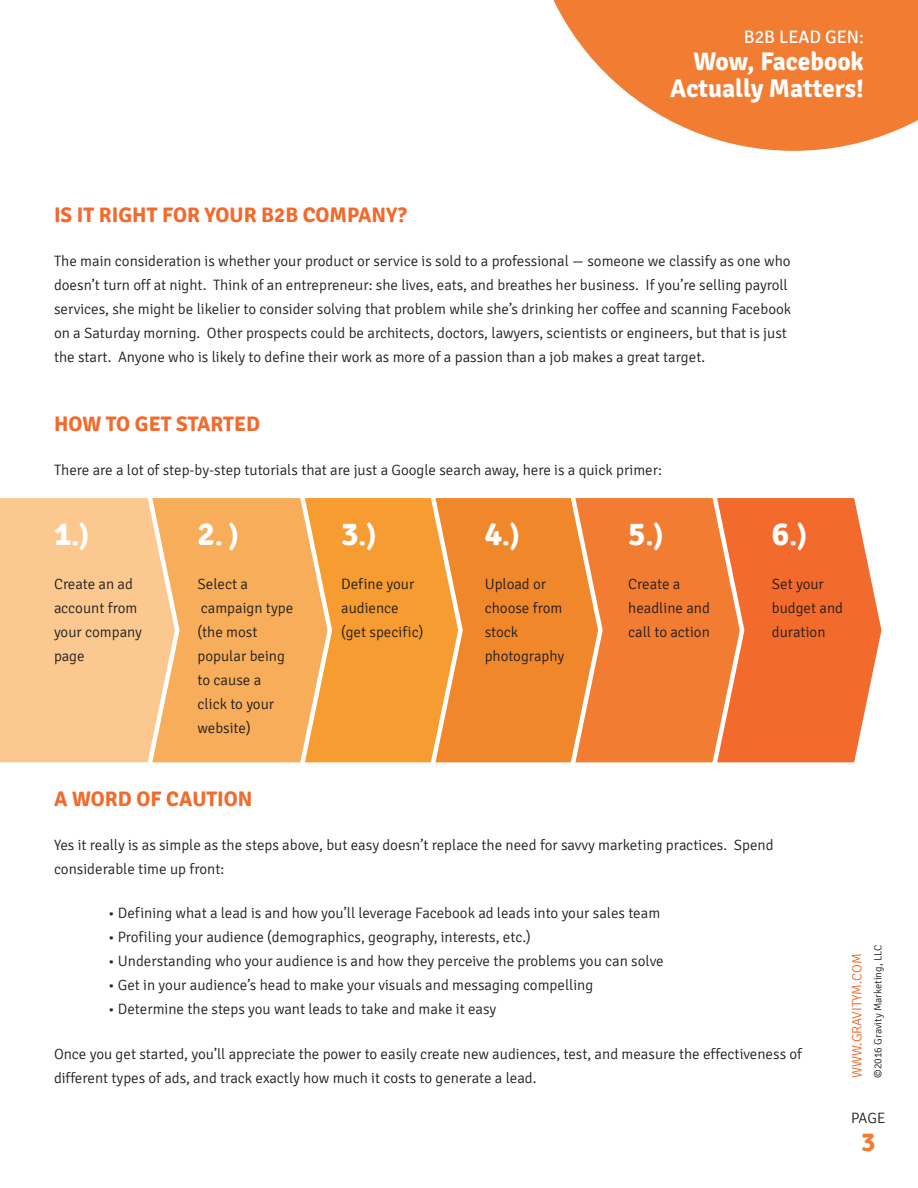
<style>
.page{position:relative;width:918px;height:1188px;background:#fff}
.page>*{position:absolute;margin:0;border:0;box-sizing:border-box;transform-origin:0 0}
.t1{font:700 27px "Signika";color:#fff}
.t2{font:700 27px "Signika";color:#f27c32}
.t3{font:700 25.5px/27px "Signika";color:#fff;text-align:right}
.t4{font:700 21px "Signika";color:#f26a2c}
.t5{font:18px "Signika";color:#fff}
.t6{font:300 15px/24px "Signika";color:#231f20}
.t7{font:300 13.5px "Signika";color:#f26a2c}
.t8{font:300 10.5px "Signika";color:#231f20}
.s1{font-size:33px}
</style>
<div class="page">
<svg style="left:553px;top:0;width:365px;height:151px;fill:#f27c32"></svg>
<svg style="left:747px;top:498px;width:135px;height:265px;background:#f37942"></svg>
<svg style="left:605px;top:498px;width:142px;height:265px;background:#f27e38"></svg>
<svg style="left:465px;top:498px;width:140px;height:265px;background:#f18933"></svg>
<svg style="left:334px;top:498px;width:131px;height:265px;background:#f59d38"></svg>
<svg style="left:182px;top:498px;width:152px;height:265px;background:#f7ad5a"></svg>
<svg style="left:0;top:498px;width:182px;height:265px;background:#fac88e"></svg>
<p class="t5" style="left:744px;top:27px;width:122px">B2B LEAD GEN:</p>
<h2 class="t3" style="left:670px;top:48px;width:195px">Wow, Facebook<br>Actually Matters!</h2>
<h3 class="t4" style="left:54px;top:203px;width:355px">IS IT RIGHT FOR YOUR B2B COMPANY?</h3>
<p class="t6" style="left:54px;top:250px;width:739px">The main consideration is whether your product or service is sold to a professional — someone we classify as one who doesn’t turn off at night. Think of an entrepreneur: she lives, eats, and breathes her business. If you’re selling payroll services, she might be likelier to consider solving that problem while she’s drinking her coffee and scanning Facebook on a Saturday morning. Other prospects could be architects, doctors, lawyers, scientists or engineers, but that is just the start. Anyone who is likely to define their work as more of a passion than a job makes a great target.</p>
<h3 class="t4" style="left:54px;top:411px;width:208px">HOW TO GET STARTED</h3>
<p class="t6" style="left:54px;top:458px;width:609px">There are a lot of step-by-step tutorials that are just a Google search away, here is a quick primer:</p>
<h1 class="t1" style="left:54px;top:520px;width:37px"><span class="s1">1</span>.)</h1>
<p class="t6" style="left:54px;top:573px;width:89px">Create an ad account from your company page</p>
<h1 class="t1" style="left:198px;top:520px;width:43px"><span class="s1">2</span>. )</h1>
<p class="t6" style="left:198px;top:573px;width:97px">Select a campaign type (the most popular being to cause a click to your website)</p>
<h1 class="t1" style="left:341px;top:520px;width:37px"><span class="s1">3</span>.)</h1>
<p class="t6" style="left:341px;top:573px;width:84px">Define your audience (get specific)</p>
<h1 class="t1" style="left:485px;top:520px;width:37px"><span class="s1">4</span>.)</h1>
<p class="t6" style="left:485px;top:573px;width:81px">Upload or choose from stock photography</p>
<h1 class="t1" style="left:628px;top:520px;width:37px"><span class="s1">5</span>.)</h1>
<p class="t6" style="left:628px;top:573px;width:83px">Create a headline and call to action</p>
<h1 class="t1" style="left:772px;top:520px;width:37px"><span class="s1">6</span>.)</h1>
<p class="t6" style="left:772px;top:573px;width:73px">Set your budget and duration</p>
<h3 class="t4" style="left:54px;top:786px;width:200px">A WORD OF CAUTION</h3>
<p class="t6" style="left:54px;top:833px;width:721px">Yes it really is as simple as the steps above, but easy doesn’t replace the need for savvy marketing practices. Spend considerable time up front:</p>
<p class="t6" style="left:108px;top:902px;width:554px">• Defining what a lead is and how you’ll leverage Facebook ad leads into your sales team</p>
<p class="t6" style="left:108px;top:926px;width:424px">• Profiling your audience (demographics, geography, interests, etc.)</p>
<p class="t6" style="left:108px;top:950px;width:557px">• Understanding who your audience is and how they perceive the problems you can solve</p>
<p class="t6" style="left:108px;top:974px;width:487px">• Get in your audience’s head to make your visuals and messaging compelling</p>
<p class="t6" style="left:108px;top:998px;width:390px">• Determine the steps you want leads to take and make it easy</p>
<p class="t6" style="left:54px;top:1042px;width:749px">Once you get started, you’ll appreciate the power to easily create new audiences, test, and measure the effectiveness of different types of ads, and track exactly how much it costs to generate a lead.</p>
<p class="t7" style="left:850px;top:1078px;width:126px;rotate:-90deg">WWW.GRAVITYM.COM</p>
<p class="t8" style="left:872px;top:1078px;width:135px;rotate:-90deg">©2016 Gravity Marketing, LLC</p>
<p class="t6" style="left:851px;top:1106px;width:36px">PAGE</p>
<h1 class="t2" style="left:861px;top:1126px;width:16px">3</h1>
</div>
